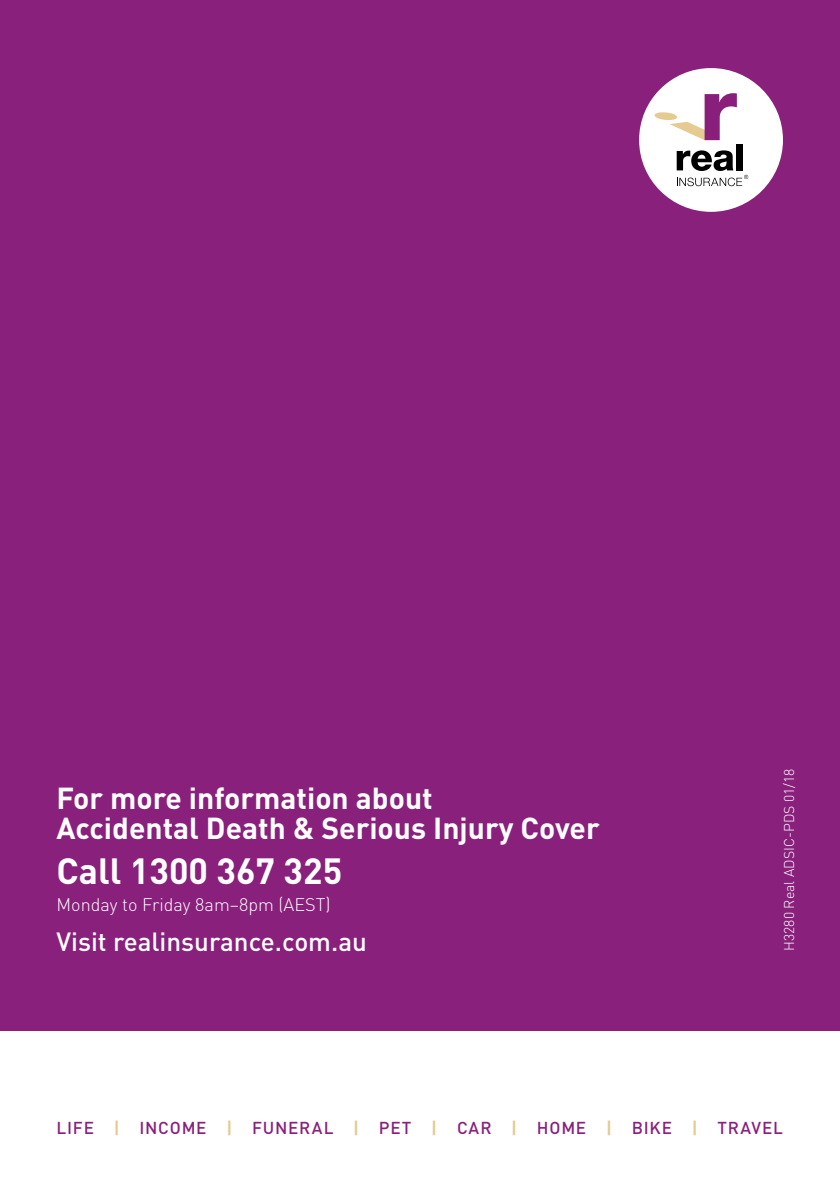
<style>
.page{position:relative;width:840px;height:1191px;background:#fff}
.page>*{position:absolute;margin:0;border:0;box-sizing:border-box;transform-origin:0 0}
.t1{font:700 36px "DIN";color:#fff}
.t2{font:700 30px/30px "DIN";color:#fff}
.t3{font:500 26px "DIN";color:#fff}
.t4{font:300 18px "DIN";color:#fff}
.t5{font:500 17px "DIN";letter-spacing:.045em;color:#89207c}
.t6{font:300 14px "DIN";color:#fff}
.s1{font-weight:700;color:#e5cb92}
</style>
<div class="page">
<div style="left:0;top:0;width:839px;height:1030px;background:#89207c"></div>
<div style="left:638px;top:68px;width:144px;height:144px;background:#fff;border-radius:50%"></div>
<div style="left:735px;top:144px;width:6px;height:26px;background:#000"></div>
<svg style="left:654px;top:93px;width:82px;height:47px"></svg>
<svg style="left:676px;top:150px;width:71px;height:36px"></svg>
<p class="t2" style="left:56px;top:782px;width:544px">For more information about<br>Accidental Death &amp; Serious Injury Cover</p>
<p class="t1" style="left:56px;top:847px;width:287px">Call 1300 367 325</p>
<p class="t4" style="left:56px;top:894px;width:275px">Monday to Friday 8am–8pm (AEST)</p>
<p class="t3" style="left:56px;top:924px;width:312px">Visit realinsurance.com.au</p>
<p class="t6" style="left:780px;top:950px;width:184px;rotate:-90deg">H3280 Real ADSIC-PDS 01/18</p>
<p class="t5" style="left:56px;top:1117px;width:727px">LIFE <span class="s1">|</span> INCOME <span class="s1">|</span> FUNERAL <span class="s1">|</span> PET <span class="s1">|</span> CAR <span class="s1">|</span> HOME <span class="s1">|</span> BIKE <span class="s1">|</span> TRAVEL</p>
</div>
